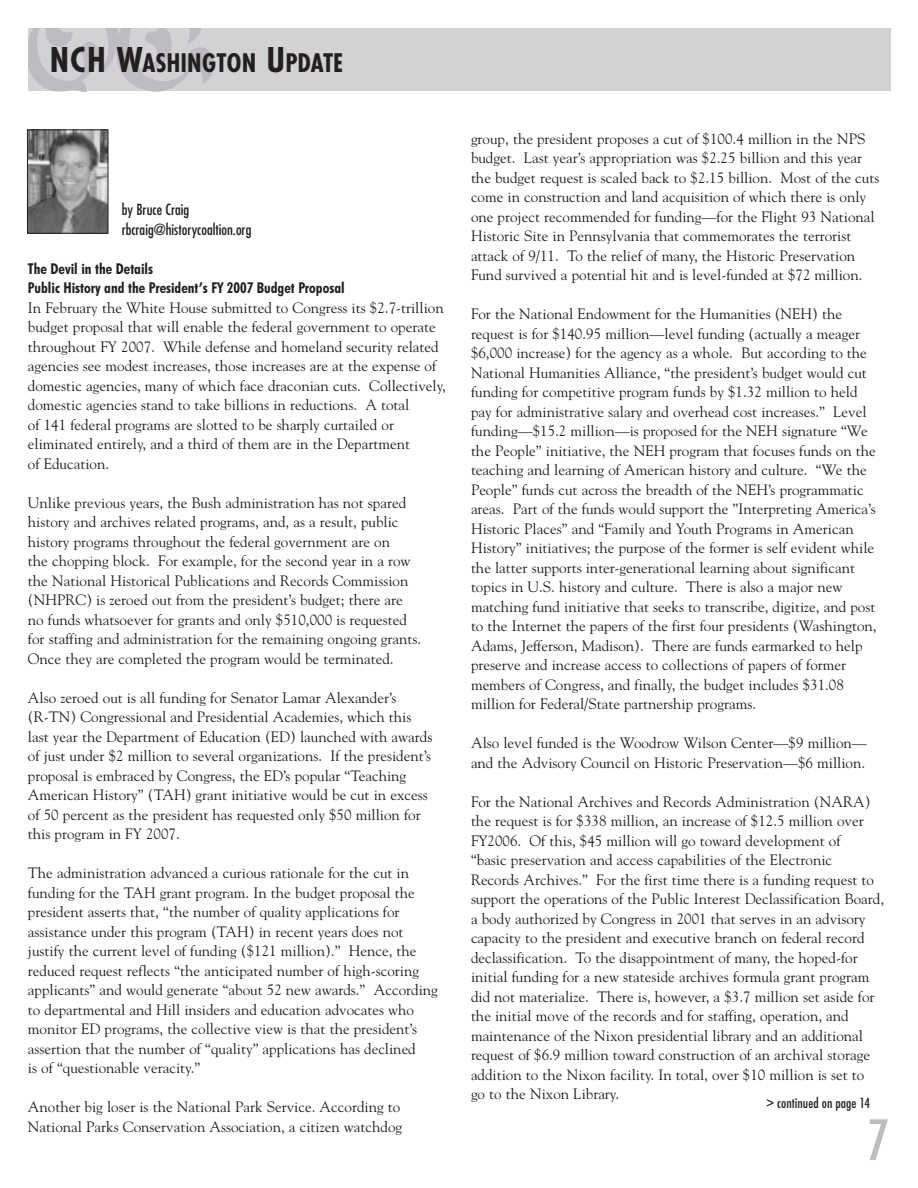
<style>
.page{position:relative;width:918px;height:1188px;background:#fff}
.page>*{position:absolute;margin:0;border:0;box-sizing:border-box;transform-origin:0 0}
.t1{font:500 condensed 54px "Futura";color:#bcbdc0}
.t2{font:700 condensed 28.2px "Futura";color:#231f20}
.t3{font:15px/19.5px "Goudy";color:#231f20}
.t4{font:700 condensed 15px/19.5px "Futura BT";color:#231f20}
.t5{font:condensed 15px/19.5px "Futura";color:#231f20}
.t6{font:500 condensed 13.5px "Futura";color:#231f20}
.s1{font-size:37.5px}
</style>
<div class="page">
<div style="left:28px;top:29px;width:862px;height:62px;background:#d1d2d4"></div>
<img style="left:29px;top:132px;width:77px;height:100px">
<div style="left:27px;top:130px;width:81px;height:104px;border:1px solid #231f20"></div>
<img style="left:28px;top:29px;width:186px;height:62px">
<h2 class="t2" style="left:50px;top:46px;width:295px"><span class="s1">NCH W</span>ASHINGTON <span class="s1">U</span>PDATE</h2>
<p class="t5" style="left:122px;top:201px;width:131px">by Bruce Craig rbcraig@historycoaltion.org</p>
<p class="t4" style="left:28px;top:260px;width:318px">The Devil in the Details<br>Public History and the President’s FY 2007 Budget Proposal</p>
<p class="t3" style="left:28px;top:298px;width:420px">In February the White House submitted to Congress its $2.7-trillion budget proposal that will enable the federal government to operate throughout FY 2007. While defense and homeland security related agencies see modest increases, those increases are at the expense of domestic agencies, many of which face draconian cuts. Collectively, domestic agencies stand to take billions in reductions. A total<br>of 141 federal programs are slotted to be sharply curtailed or eliminated entirely, and a third of them are in the Department<br>of Education.</p>
<p class="t3" style="left:28px;top:493px;width:395px">Unlike previous years, the Bush administration has not spared history and archives related programs, and, as a result, public history programs throughout the federal government are on<br>the chopping block. For example, for the second year in a row the National Historical Publications and Records Commission (NHPRC) is zeroed out from the president’s budget; there are no funds whatsoever for grants and only $510,000 is requested for staffing and administration for the remaining ongoing grants.<br>Once they are completed the program would be terminated.</p>
<p class="t3" style="left:28px;top:688px;width:406px">Also zeroed out is all funding for Senator Lamar Alexander’s (R-TN) Congressional and Presidential Academies, which this last year the Department of Education (ED) launched with awards of just under $2 million to several organizations. If the president’s proposal is embraced by Congress, the ED’s popular “Teaching American History” (TAH) grant initiative would be cut in excess of 50 percent as the president has requested only $50 million for this program in FY 2007.</p>
<p class="t3" style="left:28px;top:863px;width:411px">The administration advanced a curious rationale for the cut in funding for the TAH grant program. In the budget proposal the president asserts that, “the number of quality applications for assistance under this program (TAH) in recent years does not justify the current level of funding ($121 million).” Hence, the reduced request reflects “the anticipated number of high-scoring applicants” and would generate “about 52 new awards.” According to departmental and Hill insiders and education advocates who monitor ED programs, the collective view is that the president’s assertion that the number of “quality” applications has declined<br>is of “questionable veracity.”</p>
<p class="t3" style="left:28px;top:1097px;width:376px">Another big loser is the National Park Service. According to<br>National Parks Conservation Association, a citizen watchdog</p>
<p class="t3" style="left:471px;top:129px;width:410px">group, the president proposes a cut of $100.4 million in the NPS budget. Last year’s appropriation was $2.25 billion and this year the budget request is scaled back to $2.15 billion. Most of the cuts come in construction and land acquisition of which there is only one project recommended for funding—for the Flight 93 National Historic Site in Pennsylvania that commemorates the terrorist attack of 9/11. To the relief of many, the Historic Preservation Fund survived a potential hit and is level-funded at $72 million.</p>
<p class="t3" style="left:471px;top:304px;width:407px">For the National Endowment for the Humanities (NEH) the request is for $140.95 million—level funding (actually a meager $6,000 increase) for the agency as a whole. But according to the National Humanities Alliance, “the president’s budget would cut funding for competitive program funds by $1.32 million to held pay for administrative salary and overhead cost increases.” Level funding—$15.2 million—is proposed for the NEH signature “We the People” initiative, the NEH program that focuses funds on the teaching and learning of American history and culture. “We the People” funds cut across the breadth of the NEH’s programmatic areas. Part of the funds would support the ”Interpreting America’s Historic Places” and “Family and Youth Programs in American History” initiatives; the purpose of the former is self evident while the latter supports inter-generational learning about significant topics in U.S. history and culture. There is also a major new matching fund initiative that seeks to transcribe, digitize, and post to the Internet the papers of the first four presidents (Washington, Adams, Jefferson, Madison). There are funds earmarked to help preserve and increase access to collections of papers of former members of Congress, and finally, the budget includes $31.08 million for Federal/State partnership programs.</p>
<p class="t3" style="left:471px;top:733px;width:397px">Also level funded is the Woodrow Wilson Center—$9 million— and the Advisory Council on Historic Preservation—$6 million.</p>
<p class="t3" style="left:471px;top:792px;width:415px">For the National Archives and Records Administration (NARA) the request is for $338 million, an increase of $12.5 million over FY2006. Of this, $45 million will go toward development of<br>“basic preservation and access capabilities of the Electronic Records Archives.” For the first time there is a funding request to support the operations of the Public Interest Declassification Board, a body authorized by Congress in 2001 that serves in an advisory capacity to the president and executive branch on federal record declassification. To the disappointment of many, the hoped-for initial funding for a new stateside archives formula grant program did not materialize. There is, however, a $3.7 million set aside for the initial move of the records and for staffing, operation, and maintenance of the Nixon presidential library and an additional request of $6.9 million toward construction of an archival storage addition to the Nixon facility. In total, over $10 million is set to<br>go to the Nixon Library.</p>
<p class="t6" style="left:767px;top:1096px;width:105px">&gt; continued on page 14</p>
<h1 class="t1" style="left:867px;top:1110px;width:24px">7</h1>
</div>
